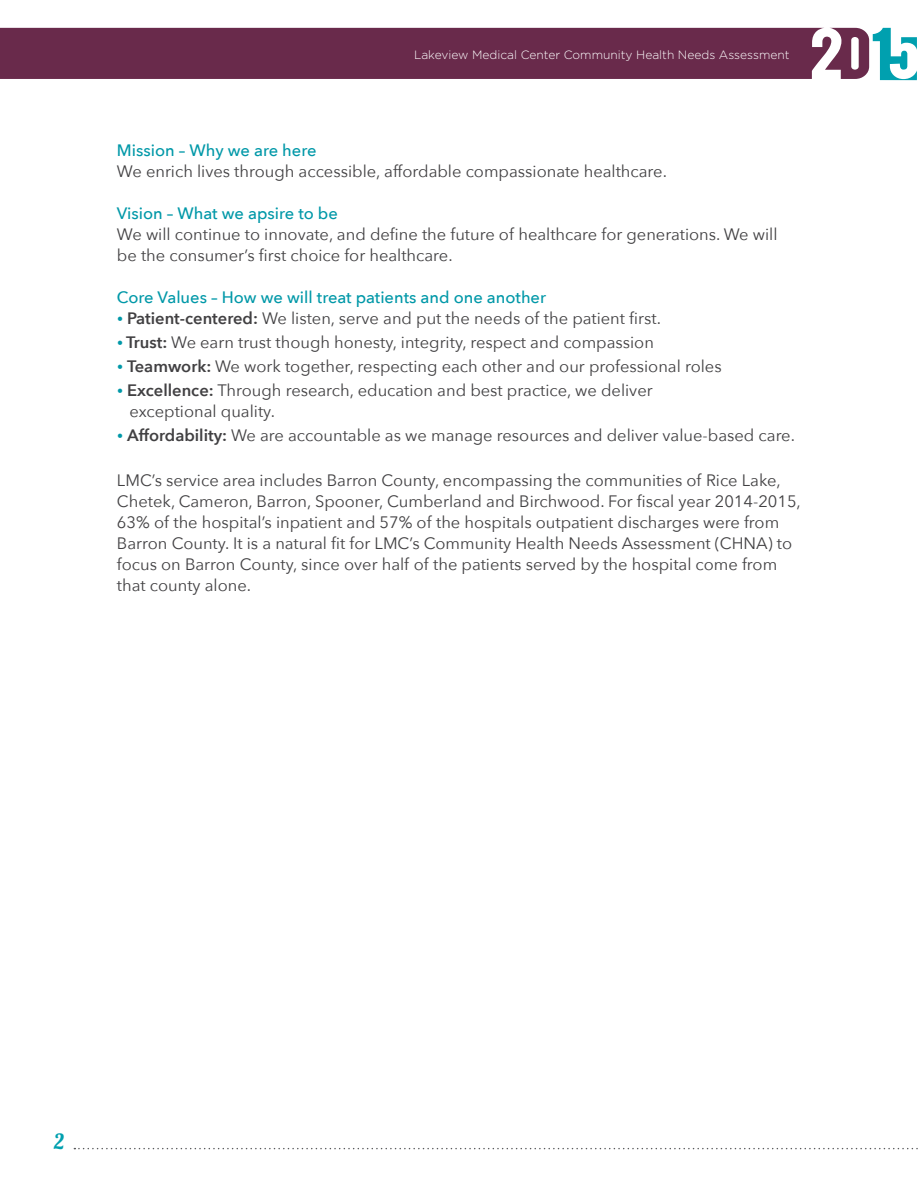
<style>
.page{position:relative;width:918px;height:1188px;background:#fff}
.page>*{position:absolute;margin:0;border:0;box-sizing:border-box;transform-origin:0 0}
.t1{font:21px "Lobster 1.4";color:#00a0af}
.t2{font:16.5px/21px "Avenir Next";color:#414042}
.t3{font:500 16.5px "Avenir Next";color:#0098a8}
.t4{font:300 12px "Gotham";color:#fff}
.s1{font-size:12px;color:#0098a8}
.s2{font-weight:600}
</style>
<div class="page">
<svg style="left:873px;top:28px;width:44px;height:52px"></svg>
<div style="left:0;top:28px;width:869px;height:51px;background:#692a4b"></div>
<svg style="left:74px;top:1148px;width:844px;height:1px"></svg>
<p class="t4" style="left:414px;top:48px;width:377px">Lakeview Medical Center Community Health Needs Assessment</p>
<p class="t3" style="left:117px;top:137px;width:201px">Mission – Why we are here</p>
<p class="t2" style="left:117px;top:160px;width:552px">We enrich lives through accessible, affordable compassionate healthcare.</p>
<p class="t3" style="left:117px;top:200px;width:222px">Vision – What we apsire to be</p>
<p class="t2" style="left:117px;top:223px;width:662px">We will continue to innovate, and define the future of healthcare for generations. We will be the consumer’s first choice for healthcare.</p>
<p class="t3" style="left:117px;top:284px;width:431px">Core Values – How we will treat patients and one another</p>
<p class="t2" style="left:117px;top:307px;width:545px"><span class="s1">•</span> <span class="s2">Patient-centered:</span> We listen, serve and put the needs of the patient first.</p>
<p class="t2" style="left:117px;top:331px;width:538px"><span class="s1">•</span> <span class="s2">Trust:</span> We earn trust though honesty, integrity, respect and compassion</p>
<p class="t2" style="left:117px;top:355px;width:606px"><span class="s1">•</span> <span class="s2">Teamwork:</span> We work together, respecting each other and our professional roles</p>
<p class="t2" style="left:129px;top:379px;width:525px;text-indent:-12px"><span class="s1">•</span> <span class="s2">Excellence:</span> Through research, education and best practice, we deliver exceptional quality.</p>
<p class="t2" style="left:117px;top:424px;width:680px"><span class="s1">•</span> <span class="s2">Affordability:</span> We are accountable as we manage resources and deliver value-based care.</p>
<p class="t2" style="left:117px;top:469px;width:685px">LMC’s service area includes Barron County, encompassing the communities of Rice Lake, Chetek, Cameron, Barron, Spooner, Cumberland and Birchwood. For fiscal year 2014-2015, 63% of the hospital’s inpatient and 57% of the hospitals outpatient discharges were from Barron County. It is a natural fit for LMC’s Community Health Needs Assessment (CHNA) to focus on Barron County, since over half of the patients served by the hospital come from that county alone.</p>
<p class="t1" style="left:54px;top:1128px;width:12px">2</p>
</div>
